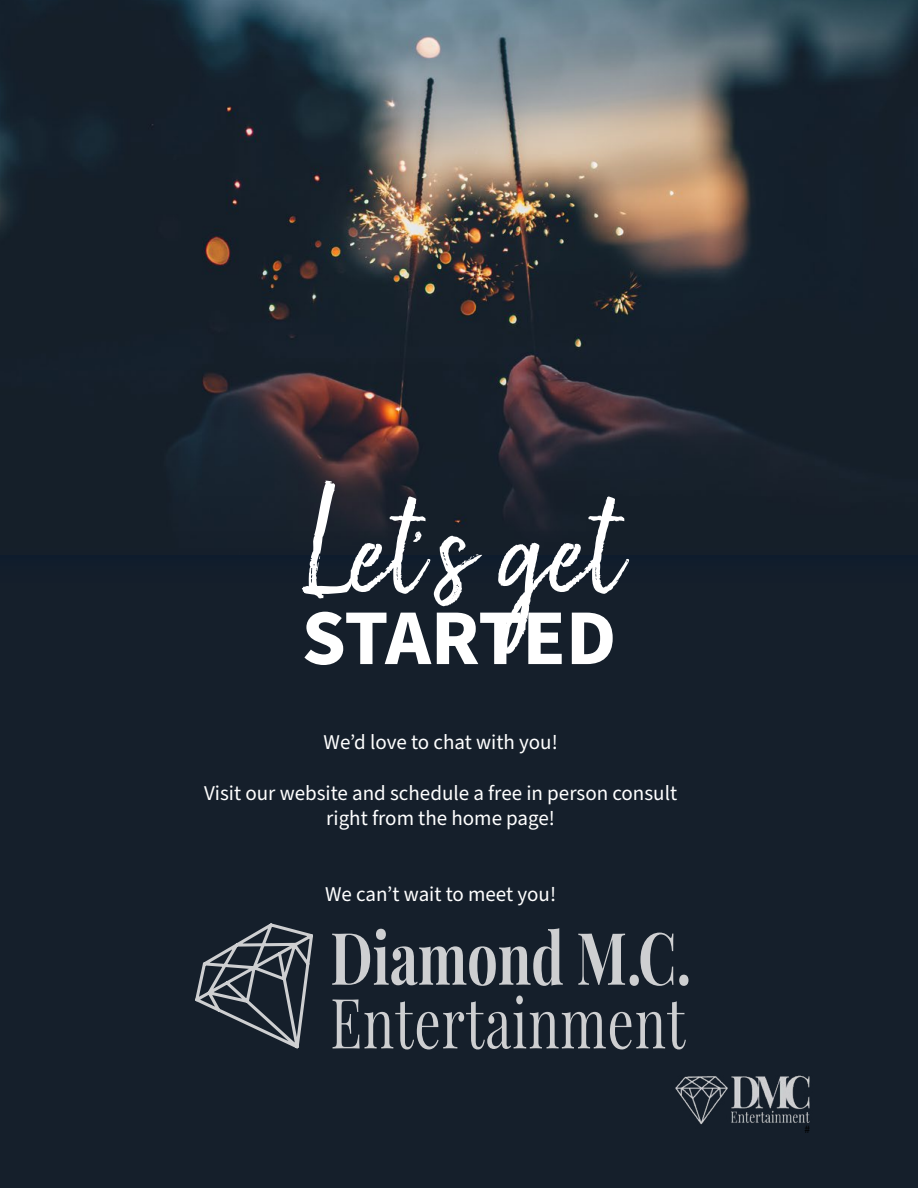
<style>
.page{position:relative;width:918px;height:1188px;background:#fff}
.page>*{position:absolute;margin:0;border:0;box-sizing:border-box;transform-origin:0 0}
.t1{font:151.05px "Honesty";color:#fff}
.t2{font:700 79.05px "Source Sans Pro";letter-spacing:-.01em;color:#fff}
.t3{font:21px/25.2px "Source Sans Pro";color:#fff;text-align:center}
.t4{font:11.25px "Source Sans Pro";color:#000}
</style>
<div class="page">
<div style="left:0;top:508px;width:918px;height:680px;background:#151f2b"></div>
<img style="left:675px;top:1075px;width:135px;height:50px">
<img style="left:0;top:0;width:918px;height:531px">
<svg style="left:332px;top:928px;width:231px;height:58px"></svg>
<svg style="left:578px;top:934px;width:47px;height:51px"></svg>
<div style="left:630px;top:975px;width:9px;height:11px;background:#cecfd1;border-radius:50%"></div>
<svg style="left:640px;top:933px;width:33px;height:53px"></svg>
<div style="left:679px;top:975px;width:9px;height:11px;background:#cecfd1;border-radius:50%"></div>
<svg style="left:333px;top:996px;width:353px;height:53px"></svg>
<svg style="left:195px;top:923px;width:118px;height:126px"></svg>
<h1 class="t1" style="left:299px;top:457px;width:322px">Let’s get</h1>
<h2 class="t2" style="left:302px;top:584px;width:316px">STARTED</h2>
<p class="t3" style="left:324px;top:731px;width:236px">We’d love to chat with you!</p>
<p class="t3" style="left:204px;top:781px;width:475px">Visit our website and schedule a free in person consult right from the home page!</p>
<p class="t3" style="left:325px;top:882px;width:233px">We can’t wait to meet you!</p>
<p class="t4" style="left:804px;top:1121px;width:7px">#</p>
</div>
